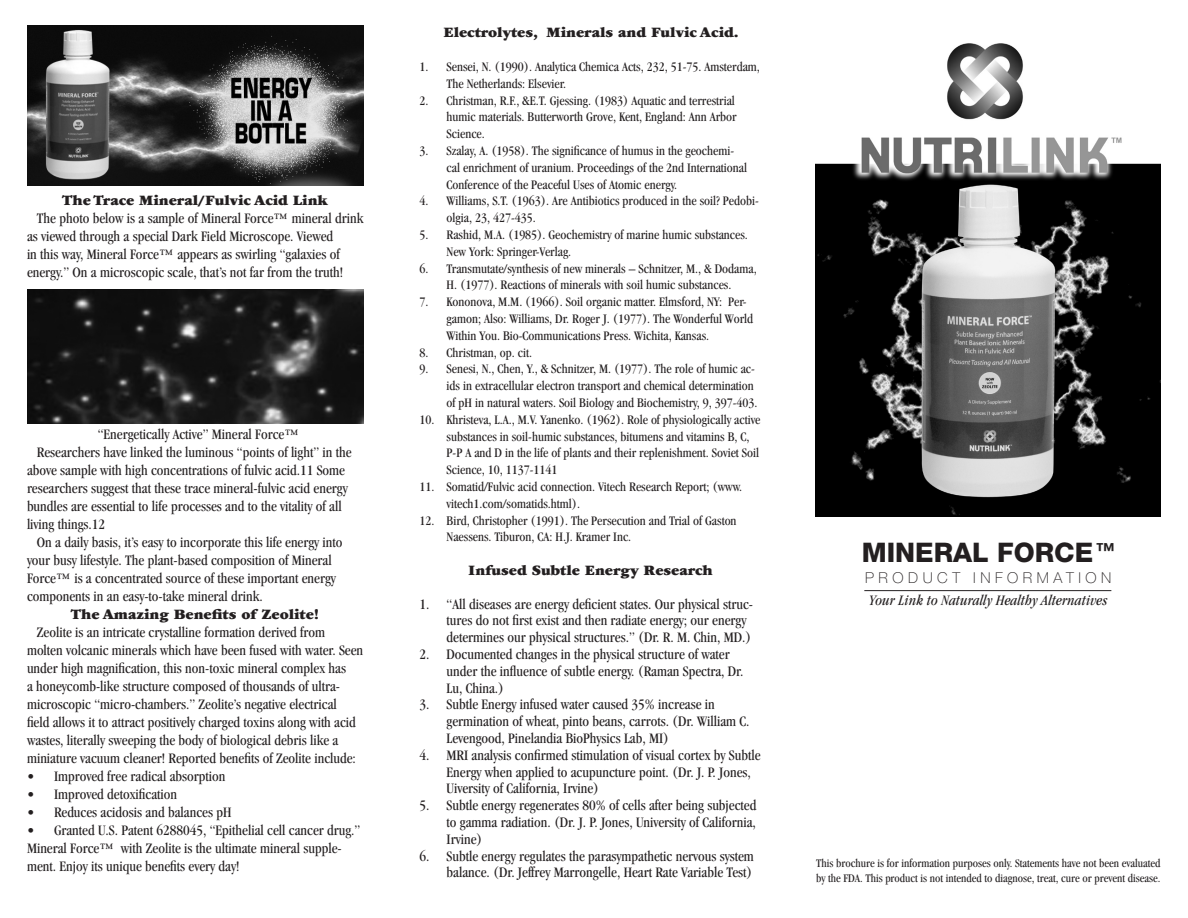
<style>
.page{position:relative;width:1188px;height:918px;background:#fff}
.page>*{position:absolute;margin:0;border:0;box-sizing:border-box;transform-origin:0 0}
.text{font:800 27px "Helvetica Neue";color:#231f20}
.text-2{font:condensed 15px/18px "Garamond";color:#231f20}
.text-3{font:900 15px "Garamond";color:#231f20}
.text-4{font:italic condensed 15px "Garamond";letter-spacing:.01em;color:#231f20}
.text-5{font:100 15px "Helvetica Neue";letter-spacing:.3em;color:#231f20}
.list{font:condensed 13.5px/16.8px "Garamond";color:#231f20}
.text-6{font:condensed 12px/14.4px "Garamond";color:#231f20}
</style>
<div class="page">
<img style="left:815px;top:43px;width:346px;height:474px">
<hr style="left:864px;top:590px;width:247px;height:1px;background:#231f20">
<img style="left:27px;top:26px;width:336px;height:160px">
<img style="left:27px;top:289px;width:336px;height:134px">
<p class="text-3" style="left:62px;top:192px;width:267px">The Trace Mineral/Fulvic Acid Link</p>
<p class="text-2" style="left:27px;top:209px;width:338px;text-indent:10px">The photo below is a sample of Mineral Force™ mineral drink as viewed through a special Dark Field Microscope. Viewed<br>in this way, Mineral Force™ appears as swirling “galaxies of energy.” On a microscopic scale, that’s not far from the truth!</p>
<p class="text-2" style="left:98px;top:425px;width:203px">“Energetically Active” Mineral Force™</p>
<p class="text-2" style="left:27px;top:443px;width:326px;text-indent:10px">Researchers have linked the luminous “points of light” in the above sample with high concentrations of fulvic acid.11 Some researchers suggest that these trace mineral-fulvic acid energy bundles are essential to life processes and to the vitality of all living things.12</p>
<p class="text-2" style="left:27px;top:533px;width:317px;text-indent:10px">On a daily basis, it’s easy to incorporate this life energy into your busy lifestyle. The plant-based composition of Mineral Force™ is a concentrated source of these important energy components in an easy-to-take mineral drink.</p>
<p class="text-3" style="left:71px;top:606px;width:250px">The Amazing Benefits of Zeolite!</p>
<p class="text-2" style="left:27px;top:623px;width:338px;text-indent:10px">Zeolite is an intricate crystalline formation derived from molten volcanic minerals which have been fused with water. Seen under high magnification, this non-toxic mineral complex has<br>a honeycomb-like structure composed of thousands of ultra&shy;microscopic “micro-chambers.” Zeolite’s negative electrical<br>field allows it to attract positively charged toxins along with acid wastes, literally sweeping the body of biological debris like a miniature vacuum cleaner! Reported benefits of Zeolite include:</p>
<p class="text-2" style="left:27px;top:767px;width:200px">• Improved free radical absorption</p>
<p class="text-2" style="left:27px;top:785px;width:152px">• Improved detoxification</p>
<p class="text-2" style="left:27px;top:803px;width:206px">• Reduces acidosis and balances pH</p>
<p class="text-2" style="left:27px;top:821px;width:335px">• Granted U.S. Patent 6288045, “Epithelial cell cancer drug.”</p>
<p class="text-2" style="left:27px;top:839px;width:316px">Mineral Force™ with Zeolite is the ultimate mineral supple&shy;ment. Enjoy its unique benefits every day!</p>
<p class="text-3" style="left:444px;top:24px;width:297px">Electrolytes, Minerals and Fulvic Acid.</p>
<p class="list" style="left:447px;top:58px;width:315px;text-indent:-27px">1. Sensei, N. (1990). Analytica Chemica Acts, 232, 51-75. Amsterdam,<br>The Netherlands: Elsevier.</p>
<p class="list" style="left:447px;top:92px;width:292px;text-indent:-27px">2. Christman, R.F., &amp;E.T. Gjessing. (1983) Aquatic and terrestrial humic materials. Butterworth Grove, Kent, England: Ann Arbor<br>Science.</p>
<p class="list" style="left:447px;top:142px;width:302px;text-indent:-27px">3. Szalay, A. (1958). The significance of humus in the geochemi&shy;cal enrichment of uranium. Proceedings of the 2nd International<br>Conference of the Peaceful Uses of Atomic energy.</p>
<p class="list" style="left:447px;top:193px;width:314px;text-indent:-27px">4. Williams, S.T. (1963). Are Antibiotics produced in the soil? Pedobi&shy;olgia, 23, 427-435.</p>
<p class="list" style="left:447px;top:226px;width:303px;text-indent:-27px">5. Rashid, M.A. (1985). Geochemistry of marine humic substances.<br>New York: Springer-Verlag.</p>
<p class="list" style="left:420px;top:260px;width:339px;text-align:center">6. Transmutate/synthesis of new minerals – Schnitzer, M., &amp; Dodama,<br>H. (1977). Reactions of minerals with soil humic substances.</p>
<p class="list" style="left:447px;top:293px;width:308px;text-indent:-27px">7. Kononova, M.M. (1966). Soil organic matter. Elmsford, NY: Per&shy;gamon; Also: Williams, Dr. Roger J. (1977). The Wonderful World<br>Within You. Bio-Communications Press. Wichita, Kansas.</p>
<p class="list" style="left:420px;top:344px;width:114px">8. Christman, op. cit.</p>
<p class="list" style="left:447px;top:361px;width:312px;text-indent:-27px">9. Senesi, N., Chen, Y., &amp; Schnitzer, M. (1977). The role of humic ac&shy;ids in extracellular electron transport and chemical determination of pH in natural waters. Soil Biology and Biochemistry, 9, 397-403.</p>
<p class="list" style="left:447px;top:411px;width:315px;text-indent:-27px">10. Khristeva, L.A., M.V. Yanenko. (1962). Role of physiologically active substances in soil-humic substances, bitumens and vitamins B, C, P-P A and D in the life of plants and their replenishment. Soviet Soil Science, 10, 1137-1141</p>
<p class="list" style="left:447px;top:478px;width:297px;text-indent:-27px">11. Somatid/Fulvic acid connection. Vitech Research Report; (www. vitech1.com/somatids.html).</p>
<p class="list" style="left:447px;top:512px;width:292px;text-indent:-27px">12. Bird, Christopher (1991). The Persecution and Trial of Gaston<br>Naessens. Tiburon, CA: H.J. Kramer Inc.</p>
<p class="text-3" style="left:468px;top:562px;width:246px">Infused Subtle Energy Research</p>
<p class="text-2" style="left:447px;top:595px;width:308px;line-height:16.8px;text-indent:-27px">1. “All diseases are energy deficient states. Our physical struc&shy;tures do not first exist and then radiate energy; our energy determines our physical structures.” (Dr. R. M. Chin, MD.)</p>
<p class="text-2" style="left:447px;top:646px;width:298px;line-height:16.8px;text-indent:-27px">2. Documented changes in the physical structure of water under the influence of subtle energy. (Raman Spectra, Dr.<br>Lu, China.)</p>
<p class="text-2" style="left:447px;top:696px;width:304px;line-height:16.8px;text-indent:-27px">3. Subtle Energy infused water caused 35% increase in germination of wheat, pinto beans, carrots. (Dr. William C.<br>Levengood, Pinelandia BioPhysics Lab, MI)</p>
<p class="text-2" style="left:447px;top:746px;width:315px;line-height:16.8px;text-indent:-27px">4. MRI analysis confirmed stimulation of visual cortex by Subtle<br>Energy when applied to acupuncture point. (Dr. J. P. Jones,<br>Uiversity of California, Irvine)</p>
<p class="text-2" style="left:447px;top:797px;width:311px;line-height:16.8px;text-align:justify;text-indent:-27px">5. Subtle energy regenerates 80% of cells after being subjected to gamma radiation. (Dr. J. P. Jones, University of California, Irvine)</p>
<p class="text-2" style="left:420px;top:847px;width:336px;line-height:16.8px;text-align:right">6. Subtle energy regulates the parasympathetic nervous system balance. (Dr. Jeffrey Marrongelle, Heart Rate Variable Test)</p>
<p class="text" style="left:862px;top:536px;width:255px">MINERAL FORCE<sup>™</sup></p>
<p class="text-5" style="left:865px;top:570px;width:247px">PRODUCT INFORMATION</p>
<p class="text-4" style="left:869px;top:592px;width:240px">Your Link to Naturally Healthy Alternatives</p>
<p class="text-6" style="left:816px;top:856px;width:346px">This brochure is for information purposes only. Statements have not been evaluated by the FDA. This product is not intended to diagnose, treat, cure or prevent disease.</p>
</div>
